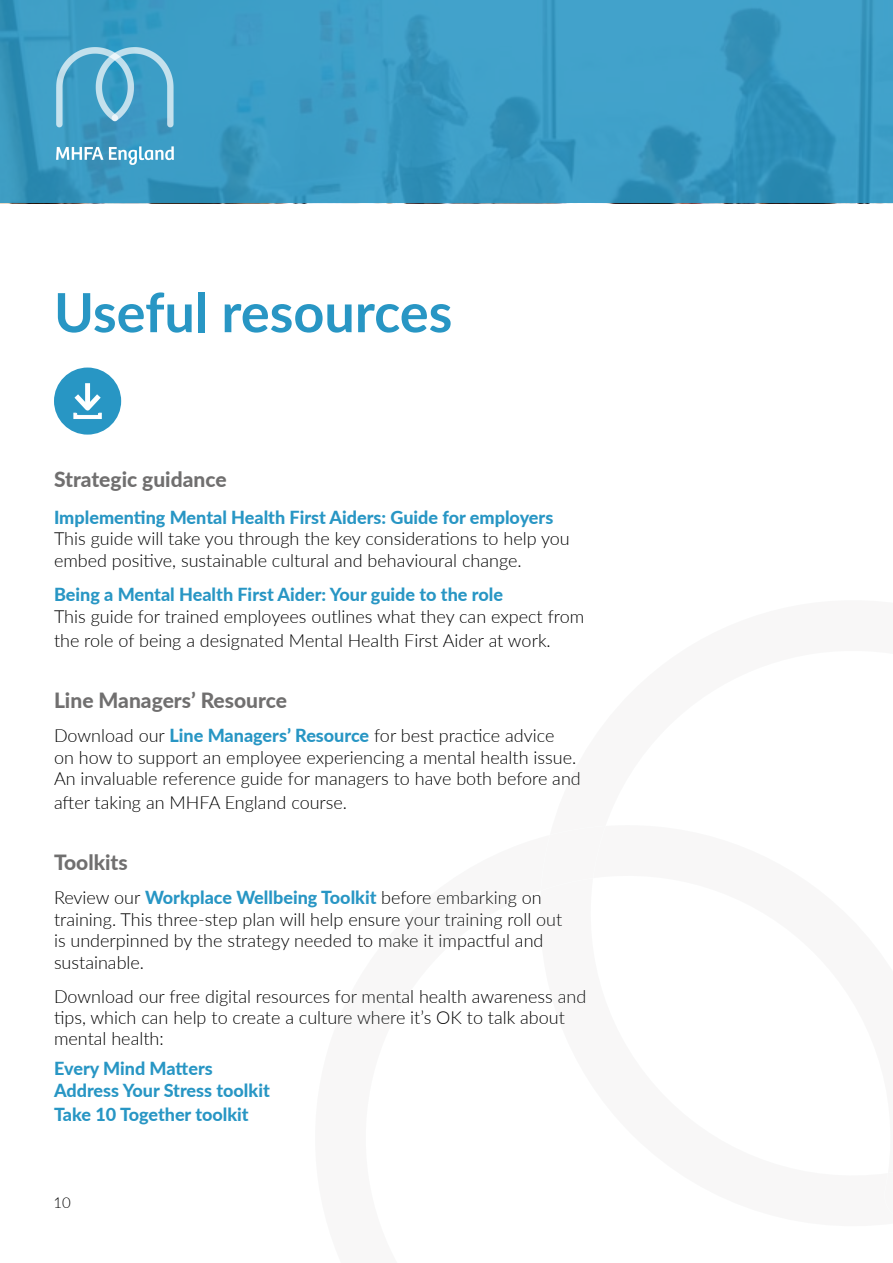
<style>
.page{position:relative;width:893px;height:1263px;background:#fff}
.page>*{position:absolute;margin:0;border:0;box-sizing:border-box;transform-origin:0 0}
.t1{font:700 54px "Lato";color:#2896c4}
.t2{font:800 21px "Lato";color:#706f6f}
.t3{font:300 18px/21.6px "Lato";color:#000}
.t4{font:800 18px/21.6px "Lato";color:#2896c4}
.t5{font:300 15px "Lato";color:#000}
.s1{font-weight:800;color:#2896c4}
</style>
<div class="page">
<div style="left:54px;top:368px;width:67px;height:67px;background:#2896c4;border-radius:50%"></div>
<div style="left:85px;top:383px;width:5px;height:25px;background:#fff"></div>
<svg style="left:73px;top:389px;width:29px;height:30px"></svg>
<svg style="left:0;top:0;width:893px;height:203px;fill:#3d9ec7"></svg>
<img style="left:57px;top:48px;width:117px;height:117px">
<h1 class="t1" style="left:54px;top:273px;width:400px">Useful resources</h1>
<p class="t2" style="left:54px;top:464px;width:174px">Strategic guidance</p>
<p class="t4" style="left:54px;top:505px;width:501px">Implementing Mental Health First Aiders: Guide for employers</p>
<p class="t3" style="left:54px;top:527px;width:517px">This guide will take you through the key considerations to help you embed positive, sustainable cultural and behavioural change.</p>
<p class="t4" style="left:54px;top:583px;width:450px">Being a Mental Health First Aider: Your guide to the role</p>
<p class="t3" style="left:54px;top:604px;width:532px;line-height:24px">This guide for trained employees outlines what they can expect from the role of being a designated Mental Health First Aider at work.</p>
<p class="t2" style="left:54px;top:684px;width:235px">Line Managers’ Resource</p>
<p class="t3" style="left:54px;top:724px;width:528px">Download our <span class="s1">Line Managers’ Resource</span> for best practice advice<br>on how to support an employee experiencing a mental health issue.<br>An invaluable reference guide for managers to have both before and</p>
<p class="t3" style="left:54px;top:791px;width:295px">after taking an MHFA England course.</p>
<p class="t2" style="left:54px;top:847px;width:75px">Toolkits</p>
<p class="t3" style="left:54px;top:886px;width:510px">Review our <span class="s1">Workplace Wellbeing Toolkit</span> before embarking on training. This three-step plan will help ensure your training roll out is underpinned by the strategy needed to make it impactful and sustainable.</p>
<p class="t3" style="left:54px;top:985px;width:534px;line-height:21px">Download our free digital resources for mental health awareness and tips, which can help to create a culture where it’s OK to talk about mental health:</p>
<p class="t4" style="left:54px;top:1057px;width:217px">Every Mind Matters<br>Address Your Stress toolkit</p>
<p class="t4" style="left:54px;top:1102px;width:196px">Take 10 Together toolkit</p>
<p class="t5" style="left:53px;top:1192px;width:19px">10</p>
</div>
